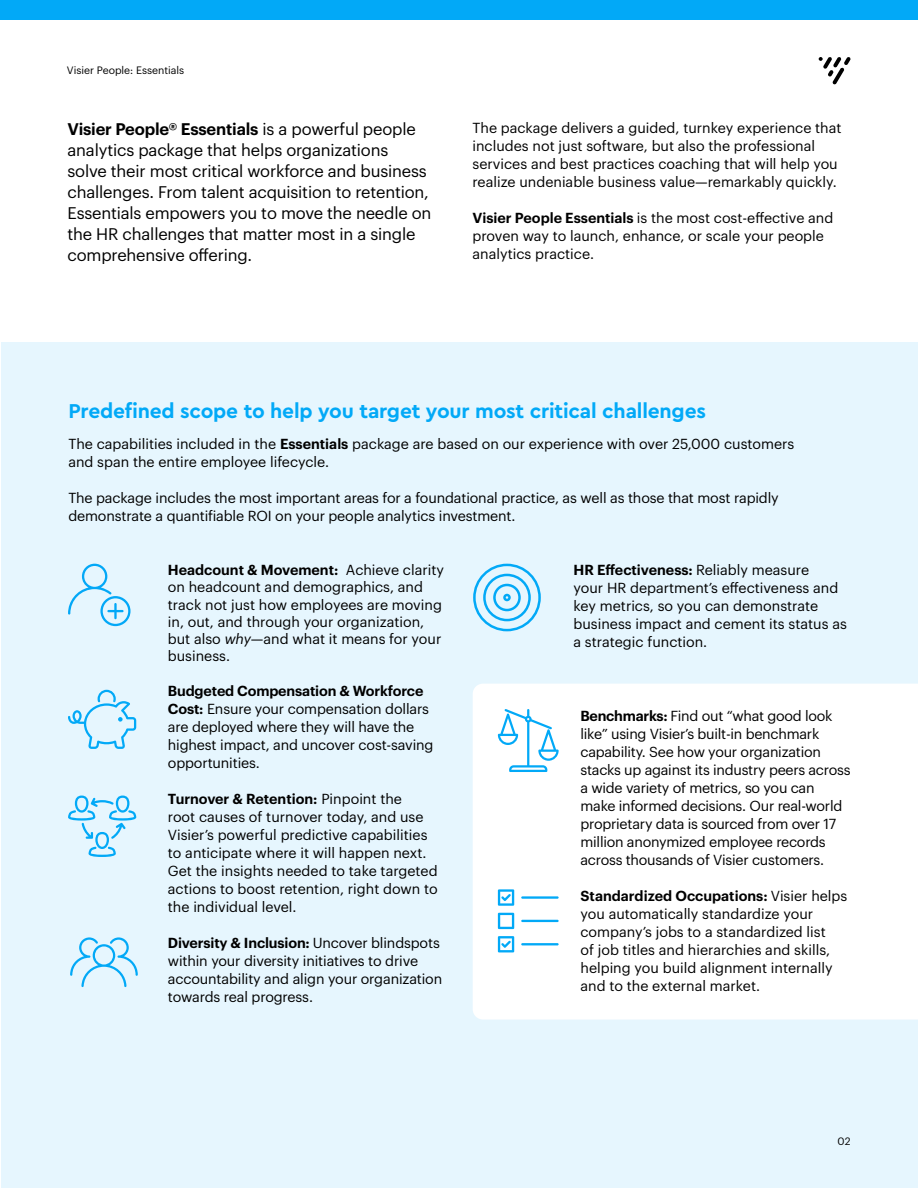
<style>
.page{position:relative;width:918px;height:1188px;background:#fff}
.page>*{position:absolute;margin:0;border:0;box-sizing:border-box;transform-origin:0 0}
.t1{font:700 21px "Cera Pro";letter-spacing:-.01em;color:#02a9f7}
.t2{font:16.5px/21px "Graphik";letter-spacing:-.01em;color:#000}
.t3{font:14.25px/18px "Graphik";color:#000}
.t4{font:10.5px "Graphik";color:#000}
.s1{font-weight:600}
.s2{font-style:italic}
</style>
<div class="page">
<div style="left:1px;top:342px;width:917px;height:846px;background:#e6f6fe"></div>
<svg style="left:68px;top:796px;width:68px;height:61px"></svg>
<svg style="left:68px;top:690px;width:68px;height:59px"></svg>
<svg style="left:68px;top:564px;width:63px;height:62px"></svg>
<svg style="left:473px;top:564px;width:68px;height:67px"></svg>
<svg style="left:70px;top:937px;width:68px;height:50px"></svg>
<div style="left:473px;top:684px;width:445px;height:336px;background:#fff"></div>
<svg style="left:498px;top:709px;width:61px;height:63px"></svg>
<svg style="left:498px;top:913px;width:16px;height:16px"></svg>
<hr style="left:521px;top:896px;width:38px;height:3px;background:#02a9f7">
<hr style="left:521px;top:920px;width:38px;height:2px;background:#02a9f7">
<hr style="left:521px;top:943px;width:38px;height:2px;background:#02a9f7">
<svg style="left:498px;top:936px;width:16px;height:16px"></svg>
<svg style="left:498px;top:889px;width:16px;height:17px"></svg>
<div style="left:0;top:0;width:918px;height:20px;background:#02a9f7"></div>
<svg style="left:819px;top:57px;width:32px;height:27px"></svg>
<p class="t4" style="left:67px;top:63px;width:119px">Visier People: Essentials</p>
<p class="t2" style="left:68px;top:117px;width:365px"><span class="s1">Visier People® Essentials</span> is a powerful people analytics package that helps organizations solve their most critical workforce and business challenges. From talent acquisition to retention, Essentials empowers you to move the needle on the HR challenges that matter most in a single comprehensive offering.</p>
<p class="t3" style="left:473px;top:118px;width:371px">The package delivers a guided, turnkey experience that includes not just software, but also the professional services and best practices coaching that will help you realize undeniable business value—remarkably quickly.</p>
<p class="t3" style="left:473px;top:208px;width:362px"><span class="s1">Visier People Essentials</span> is the most cost-effective and proven way to launch, enhance, or scale your people analytics practice.</p>
<h1 class="t1" style="left:68px;top:397px;width:639px">Predefined scope to help you target your most critical challenges</h1>
<p class="t3" style="left:68px;top:434px;width:728px">The capabilities included in the <span class="s1">Essentials</span> package are based on our experience with over 25,000 customers and span the entire employee lifecycle.</p>
<p class="t3" style="left:68px;top:488px;width:712px">The package includes the most important areas for a foundational practice, as well as those that most rapidly demonstrate a quantifiable ROI on your people analytics investment.</p>
<p class="t3" style="left:168px;top:560px;width:278px;line-height:17.1px"><span class="s1">Headcount &amp; Movement:</span> Achieve clarity on headcount and demographics, and track not just how employees are moving in, out, and through your organization, but also <span class="s2">why</span>—and what it means for your business.</p>
<p class="t3" style="left:168px;top:681px;width:267px"><span class="s1">Budgeted Compensation &amp; Workforce Cost:</span> Ensure your compensation dollars are deployed where they will have the highest impact, and uncover cost-saving opportunities.</p>
<p class="t3" style="left:168px;top:789px;width:272px"><span class="s1">Turnover &amp; Retention:</span> Pinpoint the<br>root causes of turnover today, and use Visier’s powerful predictive capabilities to anticipate where it will happen next.<br>Get the insights needed to take targeted actions to boost retention, right down to the individual level.</p>
<p class="t3" style="left:168px;top:933px;width:276px"><span class="s1">Diversity &amp; Inclusion:</span> Uncover blindspots within your diversity initiatives to drive accountability and align your organization towards real progress.</p>
<p class="t3" style="left:573px;top:560px;width:275px"><span class="s1">HR Effectiveness:</span> Reliably measure<br>your HR department’s effectiveness and key metrics, so you can demonstrate business impact and cement its status as a strategic function.</p>
<p class="t3" style="left:580px;top:705px;width:272px"><span class="s1">Benchmarks:</span> Find out “what good look like” using Visier’s built-in benchmark capability. See how your organization stacks up against its industry peers across a wide variety of metrics, so you can make informed decisions. Our real-world proprietary data is sourced from over 17 million anonymized employee records across thousands of Visier customers.</p>
<p class="t3" style="left:580px;top:885px;width:268px"><span class="s1">Standardized Occupations:</span> Visier helps you automatically standardize your company’s jobs to a standardized list<br>of job titles and hierarchies and skills, helping you build alignment internally and to the external market.</p>
<p class="t4" style="left:838px;top:1133px;width:14px">02</p>
</div>
